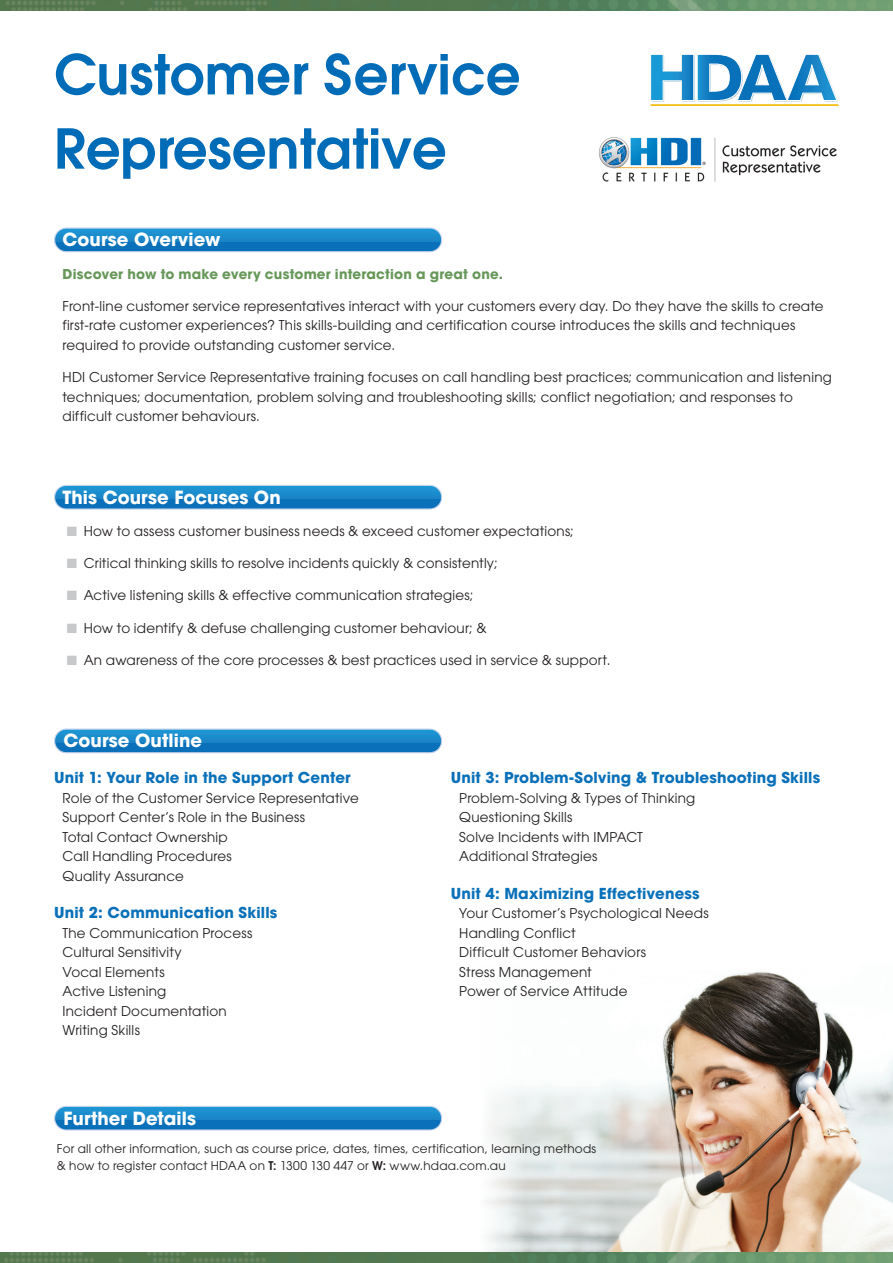
<style>
.page{position:relative;width:893px;height:1263px;background:#fff}
.page>*{position:absolute;margin:0;border:0;box-sizing:border-box;transform-origin:0 0}
.t1{font:600 54.6px "ITC Avant Garde Pro";color:#006bb6}
.t2{font:700 18px "ITC Avant Garde Pro";letter-spacing:.005em;color:#fff}
.title2{font:700 15px "ITC Avant Garde Pro";letter-spacing:.01em;color:#0970b9}
.body{font:13.5px/19.5px "ITC Avant Garde Pro";letter-spacing:.015em;color:#231f20}
.body2{font:13.5px "ITC Avant Garde Pro";letter-spacing:.015em;color:#231f20}
.body-2{font:700 13.5px "ITC Avant Garde Pro";letter-spacing:.015em;color:#679759}
.bullets{font:12px "ITC Avant Garde Pro";letter-spacing:.02em;color:#231f20}
.s1{color:#c7c8ca}
.s2{font-weight:600}
</style>
<div class="page">
<img style="left:487px;top:972px;width:406px;height:280px">
<img style="left:599px;top:138px;width:238px;height:44px">
<div style="left:55px;top:228px;width:387px;height:24px;background:#1b8dcd;border-radius:12px"></div>
<div style="left:55px;top:242px;width:387px;height:10px;background:#0970b9"></div>
<div style="left:54px;top:227px;width:388px;height:25px;border:1px solid #c6d3eb;border-radius:12px"></div>
<div style="left:55px;top:729px;width:387px;height:24px;background:#1b8dcd;border-radius:12px"></div>
<div style="left:55px;top:743px;width:387px;height:10px;background:#0970b9"></div>
<div style="left:54px;top:728px;width:388px;height:25px;border:1px solid #c6d3eb;border-radius:12px"></div>
<img style="left:0;top:0;width:893px;height:11px">
<img style="left:0;top:1252px;width:893px;height:11px">
<div style="left:55px;top:485px;width:387px;height:24px;background:#1b8bcc;border-radius:12px"></div>
<div style="left:55px;top:499px;width:387px;height:10px;background:#0970b9"></div>
<div style="left:54px;top:485px;width:388px;height:25px;border:1px solid #c6d3eb;border-radius:12px"></div>
<div style="left:55px;top:1106px;width:387px;height:24px;background:#1b8bcc;border-radius:12px"></div>
<div style="left:55px;top:1120px;width:387px;height:10px;background:#0970b9"></div>
<div style="left:54px;top:1106px;width:388px;height:24px;border:1px solid #c6d3eb;border-radius:12px"></div>
<svg style="left:650px;top:54px;width:189px;height:52px"></svg>
<p class="t1" style="left:54px;top:39px;width:468px">Customer Service</p>
<p class="t1" style="left:54px;top:113px;width:394px">Representative</p>
<p class="t2" style="left:63px;top:228px;width:159px">Course Overview</p>
<p class="body-2" style="left:63px;top:265px;width:442px">Discover how to make every customer interaction a great one.</p>
<p class="body" style="left:63px;top:296px;width:763px">Front-line customer service representatives interact with your customers every day. Do they have the skills to create first-rate customer experiences? This skills-building and certification course introduces the skills and techniques required to provide outstanding customer service.</p>
<p class="body" style="left:63px;top:367px;width:771px">HDI Customer Service Representative training focuses on call handling best practices; communication and listening techniques; documentation, problem solving and troubleshooting skills; conflict negotiation; and responses to difficult customer behaviours.</p>
<p class="t2" style="left:63px;top:485px;width:220px">This Course Focuses On</p>
<p class="body" style="left:67px;top:521px;width:509px"><span class="s1">■</span> How to assess customer business needs &amp; exceed customer expectations;</p>
<p class="body" style="left:67px;top:553px;width:433px"><span class="s1">■</span> Critical thinking skills to resolve incidents quickly &amp; consistently;</p>
<p class="body" style="left:67px;top:585px;width:408px"><span class="s1">■</span> Active listening skills &amp; effective communication strategies;</p>
<p class="body" style="left:67px;top:618px;width:421px"><span class="s1">■</span> How to identify &amp; defuse challenging customer behaviour; &amp;</p>
<p class="body" style="left:67px;top:650px;width:545px"><span class="s1">■</span> An awareness of the core processes &amp; best practices used in service &amp; support.</p>
<p class="t2" style="left:64px;top:729px;width:140px">Course Outline</p>
<p class="title2" style="left:54px;top:768px;width:298px">Unit 1: Your Role in the Support Center</p>
<p class="body2" style="left:63px;top:790px;width:298px">Role of the Customer Service Representative</p>
<p class="body2" style="left:63px;top:809px;width:244px">Support Center’s Role in the Business</p>
<p class="body2" style="left:63px;top:829px;width:167px">Total Contact Ownership</p>
<p class="body2" style="left:63px;top:848px;width:171px">Call Handling Procedures</p>
<p class="body2" style="left:63px;top:868px;width:123px">Quality Assurance</p>
<p class="title2" style="left:54px;top:903px;width:225px">Unit 2: Communication Skills</p>
<p class="body2" style="left:63px;top:925px;width:191px">The Communication Process</p>
<p class="body2" style="left:63px;top:944px;width:121px">Cultural Sensitivity</p>
<p class="body2" style="left:63px;top:964px;width:104px">Vocal Elements</p>
<p class="body2" style="left:63px;top:983px;width:105px">Active Listening</p>
<p class="body2" style="left:63px;top:1003px;width:166px">Incident Documentation</p>
<p class="body2" style="left:63px;top:1022px;width:79px">Writing Skills</p>
<p class="title2" style="left:451px;top:768px;width:371px">Unit 3: Problem-Solving &amp; Troubleshooting Skills</p>
<p class="body2" style="left:459px;top:790px;width:237px">Problem-Solving &amp; Types of Thinking</p>
<p class="body2" style="left:459px;top:809px;width:115px">Questioning Skills</p>
<p class="body2" style="left:459px;top:829px;width:185px">Solve Incidents with IMPACT</p>
<p class="body2" style="left:459px;top:848px;width:140px">Additional Strategies</p>
<p class="title2" style="left:451px;top:883px;width:250px">Unit 4: Maximizing Effectiveness</p>
<p class="body2" style="left:459px;top:905px;width:251px">Your Customer’s Psychological Needs</p>
<p class="body2" style="left:459px;top:925px;width:118px">Handling Conflict</p>
<p class="body2" style="left:459px;top:944px;width:188px">Difficult Customer Behaviors</p>
<p class="body2" style="left:459px;top:964px;width:134px">Stress Management</p>
<p class="body2" style="left:459px;top:983px;width:170px">Power of Service Attitude</p>
<p class="t2" style="left:64px;top:1106px;width:134px">Further Details</p>
<p class="bullets" style="left:57px;top:1141px;width:541px">For all other information, such as course price, dates, times, certification, learning methods</p>
<p class="bullets" style="left:57px;top:1158px;width:450px">&amp; how to register contact HDAA on <span class="s2">T:</span> 1300 130 447 or <span class="s2">W:</span> www.hdaa.com.au</p>
</div>
